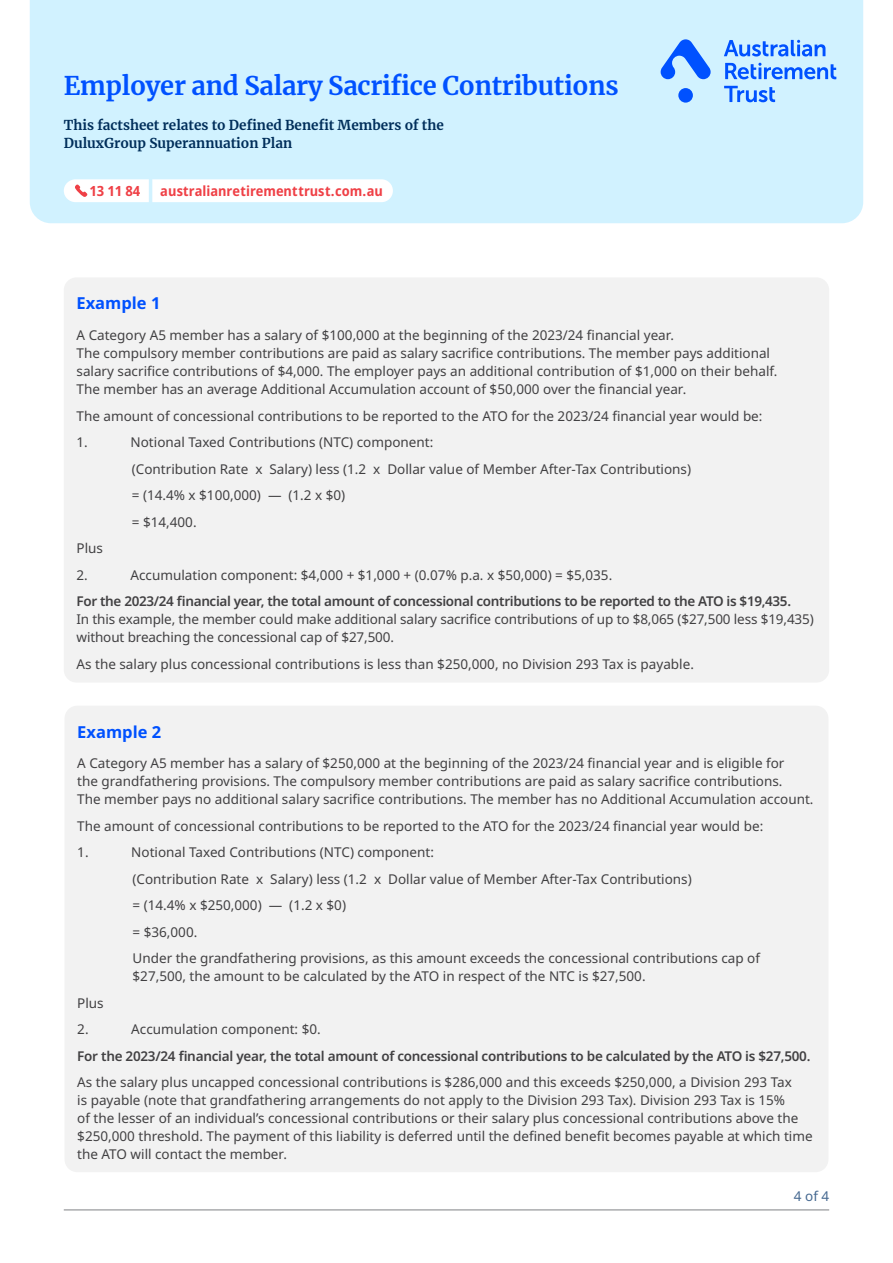
<style>
.page{position:relative;width:893px;height:1263px;background:#fff}
.page>*{position:absolute;margin:0;border:0;box-sizing:border-box;transform-origin:0 0}
.t1{font:700 25.5px "Merriweather";letter-spacing:-.01em;color:#0051ff}
.t2{font:700 16.5px "Noto Sans";color:#0051ff}
.t3{font:700 semi-condensed 13.95px "Noto Sans";color:#ef4046}
.t4{font:13.5px/26.5px "Noto Sans";color:#414042}
.t5{font:600 13.5px "Noto Sans";letter-spacing:-.025em;color:#414042}
.t6{font:700 13.5px/18px "Merriweather";color:#002e5a}
.t7{font:13.5px "Noto Sans";color:#456890}
</style>
<div class="page">
<div style="left:30px;top:0;width:833px;height:223px;background:#d1f2ff"></div>
<svg style="left:724px;top:40px;width:112px;height:62px;background:#9cc9ff"></svg>
<svg style="left:661px;top:39px;width:50px;height:64px;background:#8bbcff"></svg>
<hr style="left:64px;top:1210px;width:765px;height:1px;background:#808285">
<svg style="left:64px;top:179px;width:329px;height:23px"></svg>
<div style="left:64px;top:277px;width:765px;height:405px;background:#f2f2f2;border-radius:13px"></div>
<div style="left:65px;top:706px;width:763px;height:466px;background:#f2f2f2;border-radius:13px"></div>
<h1 class="t1" style="left:64px;top:68px;width:556px">Employer and Salary Sacrifice Contributions</h1>
<p class="t6" style="left:64px;top:116px;width:382px">This factsheet relates to Defined Benefit Members of the<br>DuluxGroup Superannuation Plan</p>
<p class="t3" style="left:89px;top:180px;width:52px">13 11 84</p>
<p class="t3" style="left:160px;top:180px;width:224px">australianretirementtrust.com.au</p>
<p class="t2" style="left:77px;top:292px;width:85px">Example 1</p>
<p class="t4" style="left:77px;top:326px;width:702px;line-height:18px">A Category A5 member has a salary of $100,000 at the beginning of the 2023/24 financial year.<br>The compulsory member contributions are paid as salary sacrifice contributions. The member pays additional salary sacrifice contributions of $4,000. The employer pays an additional contribution of $1,000 on their behalf.<br>The member has an average Additional Accumulation account of $50,000 over the financial year.</p>
<p class="t4" style="left:77px;top:403px;width:687px">The amount of concessional contributions to be reported to the ATO for the 2023/24 financial year would be:<br>1.</p>
<p class="t4" style="left:131px;top:429px;width:562px">Notional Taxed Contributions (NTC) component:<br>(Contribution Rate x Salary) less (1.2 x Dollar value of Member After-Tax Contributions) = (14.4% x $100,000) — (1.2 x $0)<br>= $14,400.</p>
<p class="t4" style="left:77px;top:535px;width:28px">Plus<br>2.</p>
<p class="t4" style="left:131px;top:562px;width:483px">Accumulation component: $4,000 + $1,000 + (0.07% p.a. x $50,000) = $5,035.</p>
<p class="t5" style="left:77px;top:592px;width:716px">For the 2023/24 financial year, the total amount of concessional contributions to be reported to the ATO is $19,435.</p>
<p class="t4" style="left:77px;top:610px;width:739px;line-height:18px">In this example, the member could make additional salary sacrifice contributions of up to $8,065 ($27,500 less $19,435) without breaching the concessional cap of $27,500.</p>
<p class="t4" style="left:77px;top:651px;width:619px">As the salary plus concessional contributions is less than $250,000, no Division 293 Tax is payable.</p>
<p class="t2" style="left:77px;top:720px;width:85px">Example 2</p>
<p class="t4" style="left:77px;top:755px;width:738px;line-height:18px">A Category A5 member has a salary of $250,000 at the beginning of the 2023/24 financial year and is eligible for<br>the grandfathering provisions. The compulsory member contributions are paid as salary sacrifice contributions.<br>The member pays no additional salary sacrifice contributions. The member has no Additional Accumulation account.</p>
<p class="t4" style="left:77px;top:813px;width:687px">The amount of concessional contributions to be reported to the ATO for the 2023/24 financial year would be:<br>1.</p>
<p class="t4" style="left:131px;top:839px;width:630px">Notional Taxed Contributions (NTC) component:<br>(Contribution Rate x Salary) less (1.2 x Dollar value of Member After-Tax Contributions)<br>= (14.4% x $250,000) — (1.2 x $0)<br>= $36,000.<br>Under the grandfathering provisions, as this amount exceeds the concessional contributions cap of</p>
<p class="t4" style="left:133px;top:963px;width:515px">$27,500, the amount to be calculated by the ATO in respect of the NTC is $27,500.</p>
<p class="t4" style="left:77px;top:990px;width:28px">Plus<br>2.</p>
<p class="t4" style="left:131px;top:1016px;width:191px">Accumulation component: $0.</p>
<p class="t5" style="left:77px;top:1046px;width:735px">For the 2023/24 financial year, the total amount of concessional contributions to be calculated by the ATO is $27,500.</p>
<p class="t4" style="left:77px;top:1074px;width:737px;line-height:18px">As the salary plus uncapped concessional contributions is $286,000 and this exceeds $250,000, a Division 293 Tax<br>is payable (note that grandfathering arrangements do not apply to the Division 293 Tax). Division 293 Tax is 15%<br>of the lesser of an individual’s concessional contributions or their salary plus concessional contributions above the $250,000 threshold. The payment of this liability is deferred until the defined benefit becomes payable at which time the ATO will contact the member.</p>
<p class="t7" style="left:794px;top:1186px;width:37px">4 of 4</p>
</div>
